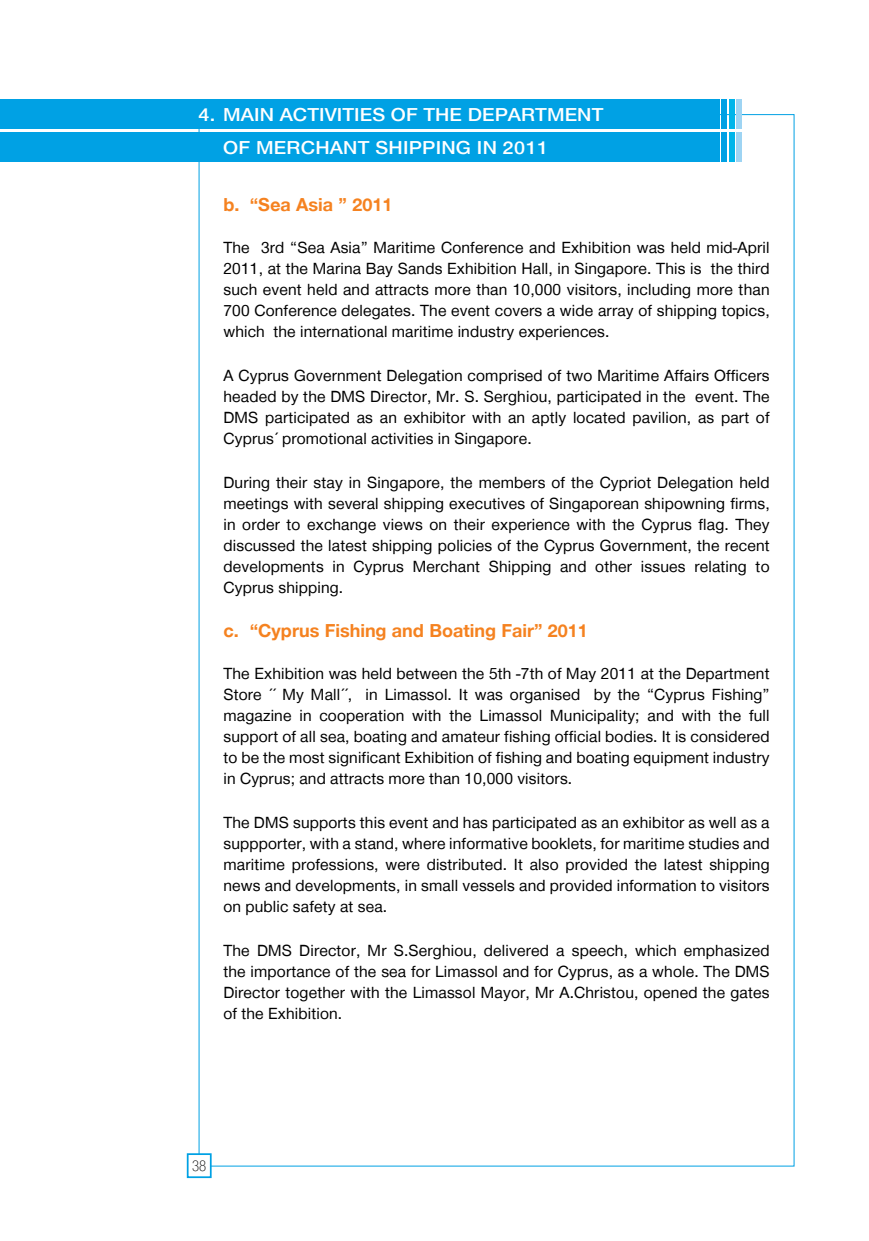
<style>
.page{position:relative;width:869px;height:1241px;background:#fff}
.page>*{position:absolute;margin:0;border:0;box-sizing:border-box;transform-origin:0 0}
.t1{font:500 19.25px/33.2px "CF Helvetica";letter-spacing:.005em;color:#fff;scale:1.1 1}
.t2{font:700 19.25px "CF Helvetica";color:#f58220}
.t3{font:16.62px/21px "CF Helvetica";letter-spacing:.01em;color:#000;text-align:justify}
.t4{font:200 15.75px "CF Helvetica Cond";color:#000}
</style>
<div class="page">
<div style="left:187px;top:1152px;width:24px;height:25px;background:#fff;border:2px solid #00a1e4"></div>
<div style="left:0;top:132px;width:719px;height:30px;background:#00a1e4"></div>
<div style="left:721px;top:132px;width:5px;height:30px;background:#00a1e4"></div>
<div style="left:728px;top:132px;width:6px;height:30px;background:#00b5ea"></div>
<div style="left:736px;top:132px;width:5px;height:30px;background:#9ed4f3"></div>
<div style="left:0;top:99px;width:719px;height:30px;background:#00a1e4"></div>
<div style="left:721px;top:99px;width:5px;height:30px;background:#00a1e4"></div>
<div style="left:728px;top:99px;width:6px;height:30px;background:#00b5ea"></div>
<div style="left:736px;top:99px;width:5px;height:30px;background:#9ed4f3"></div>
<p class="t1" style="left:223px;top:98px;width:347px;text-indent:-24px">4. MAIN ACTIVITIES OF THE DEPARTMENT<br>OF MERCHANT SHIPPING IN 2011</p>
<p class="t2" style="left:223px;top:195px;width:170px">b. “Sea Asia ” 2011</p>
<p class="t3" style="left:223px;top:237px;width:547px">The 3rd “Sea Asia” Maritime Conference and Exhibition was held mid-April 2011, at the Marina Bay Sands Exhibition Hall, in Singapore. This is the third such event held and attracts more than 10,000 visitors, including more than 700 Conference delegates. The event covers a wide array of shipping topics, which the international maritime industry experiences.</p>
<p class="t3" style="left:223px;top:365px;width:547px">A Cyprus Government Delegation comprised of two Maritime Affairs Officers headed by the DMS Director, Mr. S. Serghiou, participated in the event. The DMS participated as an exhibitor with an aptly located pavilion, as part of Cyprus΄ promotional activities in Singapore.</p>
<p class="t3" style="left:223px;top:472px;width:547px">During their stay in Singapore, the members of the Cypriot Delegation held meetings with several shipping executives of Singaporean shipowning firms, in order to exchange views on their experience with the Cyprus flag. They discussed the latest shipping policies of the Cyprus Government, the recent developments in Cyprus Merchant Shipping and other issues relating to Cyprus shipping.</p>
<p class="t2" style="left:223px;top:620px;width:366px">c. “Cyprus Fishing and Boating Fair” 2011</p>
<p class="t3" style="left:223px;top:663px;width:547px">The Exhibition was held between the 5th -7th of May 2011 at the Department Store ΄΄ My Mall΄΄, in Limassol. It was organised by the “Cyprus Fishing” magazine in cooperation with the Limassol Municipality; and with the full support of all sea, boating and amateur fishing official bodies. It is considered to be the most significant Exhibition of fishing and boating equipment industry in Cyprus; and attracts more than 10,000 visitors.</p>
<p class="t3" style="left:223px;top:811px;width:547px">The DMS supports this event and has participated as an exhibitor as well as a suppporter, with a stand, where informative booklets, for maritime studies and maritime professions, were distributed. It also provided the latest shipping news and developments, in small vessels and provided information to visitors on public safety at sea.</p>
<p class="t3" style="left:223px;top:939px;width:547px">The DMS Director, Mr S.Serghiou, delivered a speech, which emphasized the importance of the sea for Limassol and for Cyprus, as a whole. The DMS Director together with the Limassol Mayor, Mr A.Christou, opened the gates of the Exhibition.</p>
<p class="t4" style="left:192px;top:1156px;width:16px">38</p>
</div>
